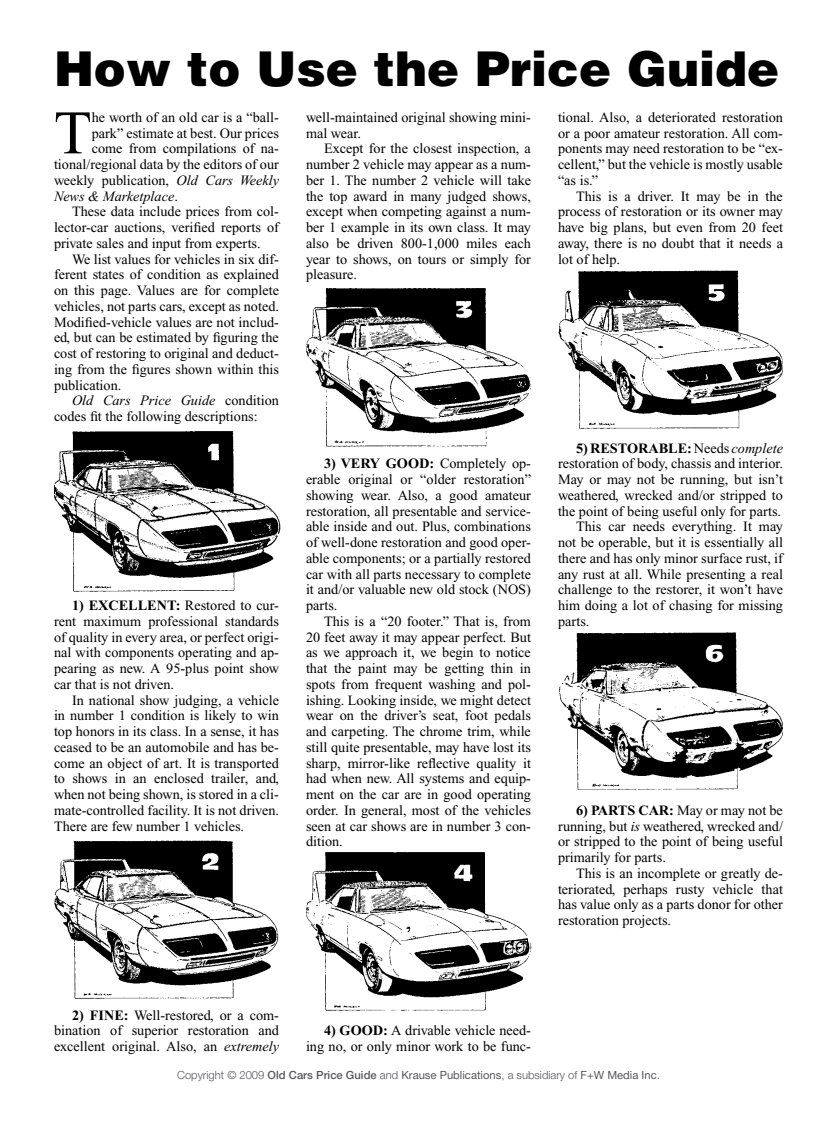
<style>
.page{position:relative;width:837px;height:1134px;background:#fff}
.page>*{position:absolute;margin:0;border:0;box-sizing:border-box;transform-origin:0 0}
.OC-Body{font:61.8px "Times New Roman";color:#000}
.OC-Body-2{font:900 48px "Helvetica";color:#000}
.OC-Body-3{font:14.25px/15.8px "Times New Roman";color:#000;text-align:justify}
.OC-Body-4{font:italic 14.25px "Times New Roman";color:#000}
.t1{font:300 11.25px "Helvetica Neue";color:#57575b}
.s1{font-style:italic}
.s2{font-style:normal}
.s3{font-weight:700}
.s4{font-weight:500}
.s5{font-weight:400}
</style>
<div class="page">
<img style="left:54px;top:431px;width:226px;height:160px">
<img style="left:54px;top:840px;width:224px;height:159px">
<img style="left:306px;top:288px;width:225px;height:159px">
<img style="left:306px;top:852px;width:226px;height:158px">
<img style="left:558px;top:270px;width:225px;height:158px">
<img style="left:558px;top:632px;width:225px;height:158px">
<p class="OC-Body-2" style="left:54px;top:38px;width:727px">How to Use the Price Guide</p>
<p class="OC-Body" style="left:54px;top:99px;width:39px">T</p>
<p class="OC-Body-3" style="left:92px;top:109px;width:189px">he worth of an old car is a “ball-</p>
<p class="OC-Body-3" style="left:92px;top:125px;width:189px">park” estimate at best. Our prices</p>
<p class="OC-Body-3" style="left:92px;top:141px;width:189px">come from compilations of na-</p>
<p class="OC-Body-3" style="left:54px;top:157px;width:226px">tional/regional data by the editors of our</p>
<p class="OC-Body-3" style="left:54px;top:172px;width:227px">weekly publication, <span class="s1">Old Cars Weekly</span></p>
<p class="OC-Body-4" style="left:54px;top:188px;width:125px">News &amp; Marketplace<span class="s2">.</span></p>
<p class="OC-Body-3" style="left:54px;top:204px;width:227px;text-indent:18px">These data include prices from col&shy;lector-car auctions, verified reports of private sales and input from experts.</p>
<p class="OC-Body-3" style="left:54px;top:251px;width:227px;text-indent:18px">We list values for vehicles in six dif&shy;ferent states of condition as explained on this page. Values are for complete vehicles, not parts cars, except as noted.<br>Modified-vehicle values are not includ&shy;ed, but can be estimated by figuring the cost of restoring to original and deduct&shy;ing from the figures shown within this publication.</p>
<p class="OC-Body-3" style="left:54px;top:393px;width:226px;text-indent:18px"><span class="s1">Old Cars Price Guide</span> condition codes fit the following descriptions:</p>
<p class="OC-Body-3" style="left:54px;top:598px;width:227px;text-indent:18px"><span class="s3">1) EXCELLENT:</span> Restored to cur&shy;rent maximum professional standards of quality in every area, or perfect origi&shy;nal with components operating and ap&shy;pearing as new. A 95-plus point show car that is not driven.</p>
<p class="OC-Body-3" style="left:54px;top:692px;width:227px;text-indent:18px">In national show judging, a vehicle in number 1 condition is likely to win top honors in its class. In a sense, it has ceased to be an automobile and has be&shy;come an object of art. It is transported to shows in an enclosed trailer, and, when not being shown, is stored in a cli&shy;mate-controlled facility. It is not driven.<br>There are few number 1 vehicles.</p>
<p class="OC-Body-3" style="left:306px;top:109px;width:227px">well-maintained original showing mini&shy;mal wear.</p>
<p class="OC-Body-3" style="left:306px;top:141px;width:227px;text-indent:18px">Except for the closest inspection, a number 2 vehicle may appear as a num&shy;ber 1. The number 2 vehicle will take the top award in many judged shows, except when competing against a num&shy;ber 1 example in its own class. It may also be driven 800-1,000 miles each year to shows, on tours or simply for pleasure.</p>
<p class="OC-Body-3" style="left:306px;top:456px;width:227px;text-indent:18px"><span class="s3">3) VERY GOOD:</span> Completely op&shy;erable original or “older restoration” showing wear. Also, a good amateur restoration, all presentable and service&shy;able inside and out. Plus, combinations of well-done restoration and good oper&shy;able components; or a partially restored car with all parts necessary to complete it and/or valuable new old stock (NOS) parts.</p>
<p class="OC-Body-3" style="left:306px;top:613px;width:227px;text-indent:18px">This is a “20 footer.” That is, from 20 feet away it may appear perfect. But as we approach it, we begin to notice that the paint may be getting thin in spots from frequent washing and pol&shy;ishing. Looking inside, we might detect wear on the driver’s seat, foot pedals and carpeting. The chrome trim, while still quite presentable, may have lost its sharp, mirror-like reflective quality it had when new. All systems and equip&shy;ment on the car are in good operating order. In general, most of the vehicles seen at car shows are in number 3 con&shy;dition.</p>
<p class="OC-Body-3" style="left:558px;top:109px;width:226px">tional. Also, a deteriorated restoration or a poor amateur restoration. All com&shy;ponents may need restoration to be “ex&shy;cellent,” but the vehicle is mostly usable “as is.”</p>
<p class="OC-Body-3" style="left:558px;top:188px;width:227px;text-indent:18px">This is a driver. It may be in the process of restoration or its owner may have big plans, but even from 20 feet away, there is no doubt that it needs a lot of help.</p>
<p class="OC-Body-3" style="left:558px;top:440px;width:227px;text-indent:18px"><span class="s3">5) RESTORABLE:</span> Needs <span class="s1">complete </span>restoration of body, chassis and interior.<br>May or may not be running, but isn’t weathered, wrecked and/or stripped to the point of being useful only for parts.</p>
<p class="OC-Body-3" style="left:558px;top:519px;width:227px;text-indent:18px">This car needs everything. It may not be operable, but it is essentially all there and has only minor surface rust, if any rust at all. While presenting a real challenge to the restorer, it won’t have him doing a lot of chasing for missing parts.</p>
<p class="OC-Body-3" style="left:558px;top:802px;width:226px;text-indent:18px"><span class="s3">6) PARTS CAR:</span> May or may not be running, but <span class="s1">is</span> weathered, wrecked and/ or stripped to the point of being useful primarily for parts.</p>
<p class="OC-Body-3" style="left:558px;top:865px;width:227px;text-indent:18px">This is an incomplete or greatly de&shy;teriorated, perhaps rusty vehicle that has value only as a parts donor for other restoration projects.</p>
<p class="OC-Body-3" style="left:54px;top:1007px;width:227px;text-indent:18px"><span class="s3">2) FINE:</span> Well-restored, or a com&shy;bination of superior restoration and excellent original. Also, an <span class="s1">extremely</span></p>
<p class="OC-Body-3" style="left:306px;top:1023px;width:227px;text-align:right"><span class="s3">4) GOOD:</span> A drivable vehicle need&shy;ing no, or only minor work to be func-</p>
<p class="t1" style="left:177px;top:1069px;width:484px">Copyright © 2009 <span class="s4">Old Cars Price Guide</span> and <span class="s5">Krause Publications</span>, a subsidiary of <span class="s5">F+W Media Inc</span>.</p>
</div>
